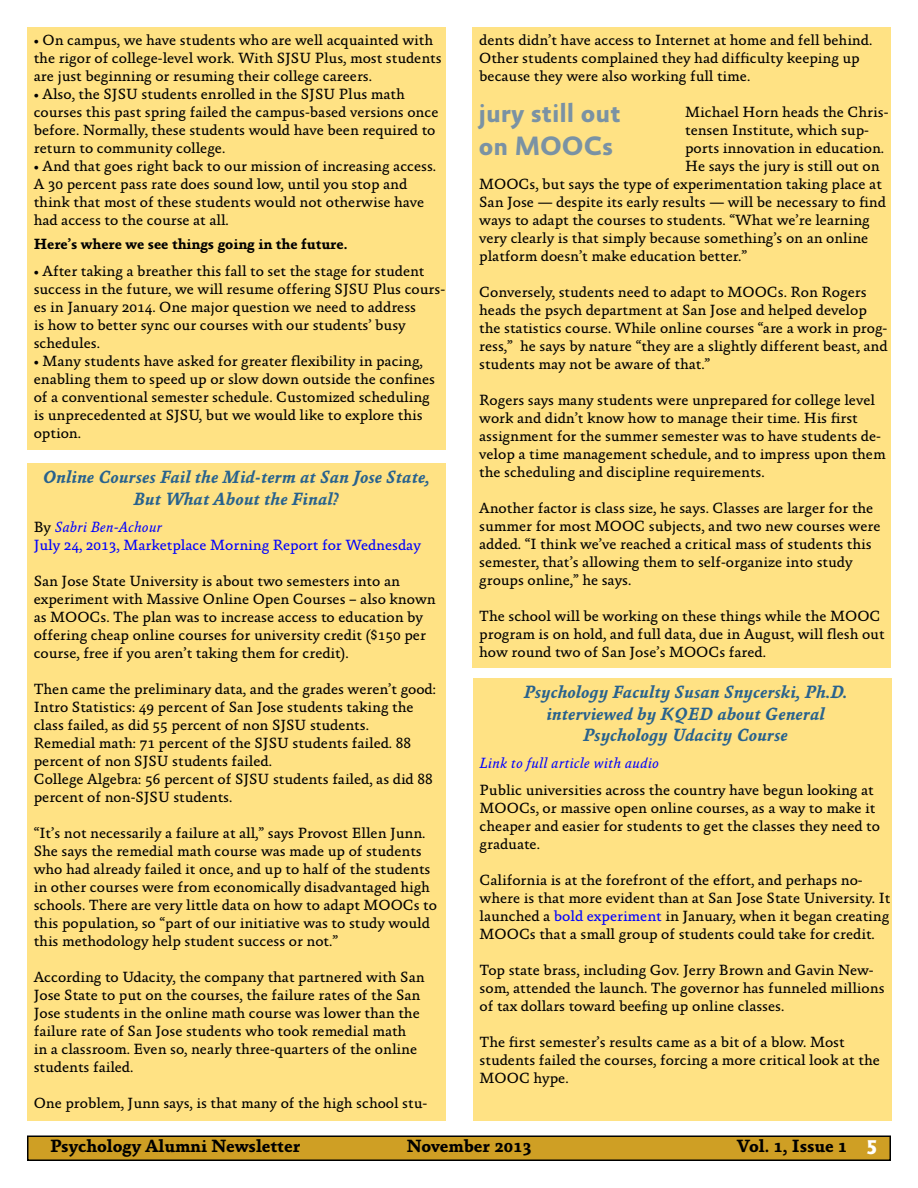
<style>
.page{position:relative;width:918px;height:1188px;background:#fff}
.page>*{position:absolute;margin:0;border:0;box-sizing:border-box;transform-origin:0 0}
.t1{font:700 27px/32.4px "Absara Sans OT";color:#7a92a4}
.t2{font:italic 700 18px/21.6px "Absara OT";color:#28628e;text-align:center}
.t3{font:700 18px "Absara OT";color:#000}
.t4{font:15px/18px "Absara OT";color:#000}
.t5{font:15px/18px "Absara OT";color:#00f}
.t6{font:700 15px "Absara OT";color:#000}
.t7{font:italic 15px "Absara OT";color:#00f}
.s1{color:#000}
.s2{font-style:italic}
.s3{color:#00f}
.s4{font-family:"Albertus";font-weight:800;color:#fff}
</style>
<div class="page">
<div style="left:28px;top:1136px;width:862px;height:24px;background:#cf9f24"></div>
<div style="left:27px;top:1136px;width:864px;height:25px;border:2px solid #000"></div>
<div style="left:27px;top:27px;width:419px;height:422px;background:#ffe284"></div>
<div style="left:472px;top:27px;width:419px;height:640px;background:#ffe284"></div>
<div style="left:473px;top:678px;width:418px;height:442px;background:#ffe284"></div>
<div style="left:27px;top:463px;width:419px;height:657px;background:#ffe284"></div>
<p class="t4" style="left:34px;top:31px;width:409px">• On campus, we have students who are well acquainted with the rigor of college-level work. With SJSU Plus, most students are just beginning or resuming their college careers.</p>
<p class="t4" style="left:34px;top:85px;width:406px">• Also, the SJSU students enrolled in the SJSU Plus math courses this past spring failed the campus-based versions once before. Normally, these students would have been required to return to community college.</p>
<p class="t4" style="left:34px;top:157px;width:404px">• And that goes right back to our mission of increasing access.<br>A 30 percent pass rate does sound low, until you stop and think that most of these students would not otherwise have had access to the course at all.</p>
<p class="t6" style="left:34px;top:235px;width:315px">Here’s where we see things going in the future.</p>
<p class="t4" style="left:34px;top:262px;width:413px">• After taking a breather this fall to set the stage for student success in the future, we will resume offering SJSU Plus cours&shy;es in January 2014. One major question we need to address<br>is how to better sync our courses with our students’ busy schedules.</p>
<p class="t4" style="left:34px;top:352px;width:403px">• Many students have asked for greater flexibility in pacing, enabling them to speed up or slow down outside the confines of a conventional semester schedule. Customized scheduling is unprecedented at SJSU, but we would like to explore this option.</p>
<p class="t2" style="left:43px;top:467px;width:388px">Online Courses Fail the Mid-term at San Jose State,<br>But What About the Final?</p>
<p class="t5" style="left:34px;top:518px;width:389px"><span class="s1">By</span> <span class="s2">Sabri Ben-Achour<br></span>July 24, 2013, Marketplace Morning Report for Wednesday</p>
<p class="t4" style="left:34px;top:572px;width:403px">San Jose State University is about two semesters into an experiment with Massive Online Open Courses – also known as MOOCs. The plan was to increase access to education by offering cheap online courses for university credit ($150 per course, free if you aren’t taking them for credit).</p>
<p class="t4" style="left:34px;top:680px;width:404px">Then came the preliminary data, and the grades weren’t good:<br>Intro Statistics: 49 percent of San Jose students taking the class failed, as did 55 percent of non SJSU students.<br>Remedial math: 71 percent of the SJSU students failed. 88 percent of non SJSU students failed.<br>College Algebra: 56 percent of SJSU students failed, as did 88 percent of non-SJSU students.</p>
<p class="t4" style="left:34px;top:824px;width:405px">“It’s not necessarily a failure at all,” says Provost Ellen Junn.<br>She says the remedial math course was made up of students who had already failed it once, and up to half of the students in other courses were from economically disadvantaged high schools. There are very little data on how to adapt MOOCs to this population, so “part of our initiative was to study would this methodology help student success or not.”</p>
<p class="t4" style="left:34px;top:968px;width:392px">According to Udacity, the company that partnered with San Jose State to put on the courses, the failure rates of the San Jose students in the online math course was lower than the failure rate of San Jose students who took remedial math<br>in a classroom. Even so, nearly three-quarters of the online students failed.</p>
<p class="t4" style="left:34px;top:1094px;width:395px">One problem, Junn says, is that many of the high school stu-</p>
<p class="t4" style="left:479px;top:31px;width:395px">dents didn’t have access to Internet at home and fell behind.<br>Other students complained they had difficulty keeping up because they were also working full time.</p>
<p class="t4" style="left:685px;top:103px;width:205px">Michael Horn heads the Chris-</p>
<p class="t4" style="left:685px;top:121px;width:185px">tensen Institute, which sup-</p>
<p class="t4" style="left:685px;top:139px;width:201px">ports innovation in education.</p>
<p class="t4" style="left:685px;top:157px;width:196px">He says the jury is still out on</p>
<p class="t4" style="left:479px;top:175px;width:404px">MOOCs, but says the type of experimentation taking place at</p>
<p class="t4" style="left:479px;top:193px;width:408px">San Jose — despite its early results — will be necessary to find</p>
<p class="t4" style="left:479px;top:211px;width:392px">ways to adapt the courses to students. “What we’re learning</p>
<p class="t4" style="left:479px;top:229px;width:391px">very clearly is that simply because something’s on an online</p>
<p class="t4" style="left:479px;top:247px;width:269px">platform doesn’t make education better.”</p>
<p class="t4" style="left:479px;top:283px;width:410px">Conversely, students need to adapt to MOOCs. Ron Rogers heads the psych department at San Jose and helped develop the statistics course. While online courses “are a work in prog&shy;ress,” he says by nature “they are a slightly different beast, and students may not be aware of that.”</p>
<p class="t4" style="left:479px;top:391px;width:408px">Rogers says many students were unprepared for college level work and didn’t know how to manage their time. His first assignment for the summer semester was to have students de&shy;velop a time management schedule, and to impress upon them the scheduling and discipline requirements.</p>
<p class="t4" style="left:479px;top:499px;width:403px">Another factor is class size, he says. Classes are larger for the summer for most MOOC subjects, and two new courses were added. “I think we’ve reached a critical mass of students this semester, that’s allowing them to self-organize into study groups online,” he says.</p>
<p class="t4" style="left:479px;top:607px;width:407px">The school will be working on these things while the MOOC program is on hold, and full data, due in August, will flesh out how round two of San Jose’s MOOCs fared.</p>
<p class="t2" style="left:524px;top:682px;width:325px">Psychology Faculty Susan Snycerski, Ph.D. interviewed by KQED about General<br>Psychology Udacity Course</p>
<p class="t7" style="left:480px;top:755px;width:181px">Link to full article with audio</p>
<p class="t4" style="left:480px;top:782px;width:402px">Public universities across the country have begun looking at MOOCs, or massive open online courses, as a way to make it cheaper and easier for students to get the classes they need to graduate.</p>
<p class="t4" style="left:480px;top:872px;width:412px">California is at the forefront of the effort, and perhaps no&shy;where is that more evident than at San Jose State University. It launched a <span class="s3">bold experiment</span> in January, when it began creating MOOCs that a small group of students could take for credit.</p>
<p class="t4" style="left:480px;top:962px;width:406px">Top state brass, including Gov. Jerry Brown and Gavin New&shy;som, attended the launch. The governor has funneled millions of tax dollars toward beefing up online classes.</p>
<p class="t4" style="left:480px;top:1034px;width:402px">The first semester’s results came as a bit of a blow. Most students failed the courses, forcing a more critical look at the<br>MOOC hype.</p>
<h1 class="t1" style="left:479px;top:99px;width:143px">jury still out on MOOCs</h1>
<p class="t3" style="left:50px;top:1135px;width:252px">Psychology Alumni Newsletter</p>
<p class="t3" style="left:406px;top:1135px;width:127px">November 2013</p>
<p class="t3" style="left:737px;top:1135px;width:143px">Vol. 1, Issue 1 <span class="s4">5</span></p>
</div>
